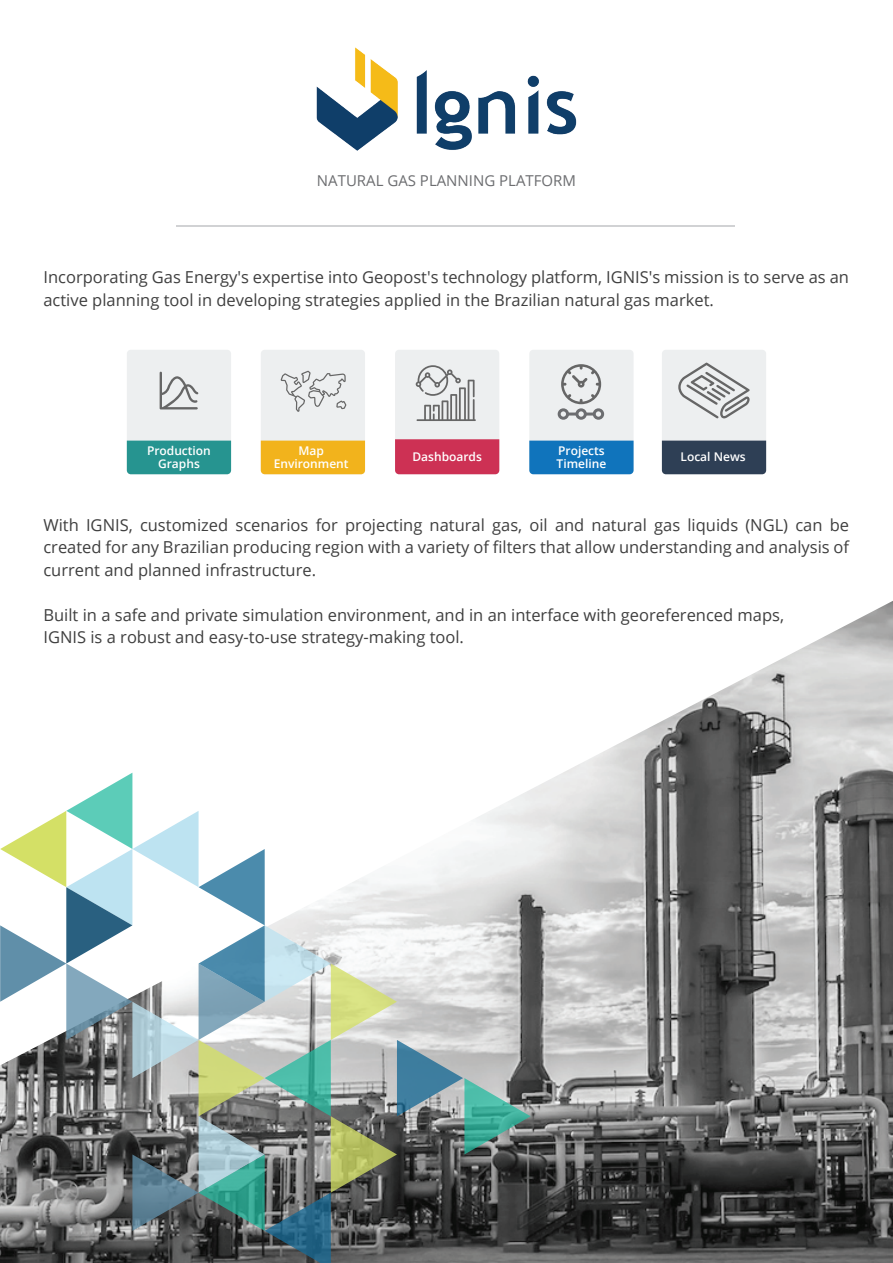
<style>
.page{position:relative;width:893px;height:1263px;background:#fff}
.page>*{position:absolute;margin:0;border:0;box-sizing:border-box;transform-origin:0 0}
.t1{font:16.5px/22.5px "Open Sans";color:#3f3f3f}
.t2{font:15px "Open Sans";color:#6c6d70}
.t3{font:600 12px/13.4px "Open Sans";color:#fff;text-align:center}
</style>
<div class="page">
<img style="left:132px;top:601px;width:761px;height:662px">
<svg style="left:0;top:773px;width:531px;height:490px"></svg>
<img style="left:316px;top:47px;width:261px;height:104px">
<svg style="left:662px;top:350px;width:104px;height:124px;background:#afb5bc"></svg>
<svg style="left:395px;top:350px;width:104px;height:124px;background:#daafba"></svg>
<svg style="left:529px;top:350px;width:105px;height:124px;background:#abc7db"></svg>
<svg style="left:127px;top:350px;width:104px;height:124px;background:#b3d2d1"></svg>
<svg style="left:261px;top:350px;width:104px;height:124px;background:#eadab2"></svg>
<hr style="left:177px;top:225px;width:558px;height:2px;background:#d1d2d4">
<p class="t2" style="left:317px;top:170px;width:261px">NATURAL GAS PLANNING PLATFORM</p>
<p class="t1" style="left:43px;top:265px;width:807px">Incorporating Gas Energy's expertise into Geopost's technology platform, IGNIS's mission is to serve as an active planning tool in developing strategies applied in the Brazilian natural gas market.</p>
<p class="t3" style="left:147px;top:443px;width:65px">Production<br>Graphs</p>
<p class="t3" style="left:412px;top:449px;width:71px">Dashboards</p>
<p class="t3" style="left:274px;top:443px;width:76px">Map<br>Environment</p>
<p class="t3" style="left:557px;top:443px;width:51px;text-align:left">Projects<br>Timeline</p>
<p class="t3" style="left:680px;top:449px;width:67px">Local News</p>
<p class="t1" style="left:43px;top:513px;width:807px;text-align:justify">With IGNIS, customized scenarios for projecting natural gas, oil and natural gas liquids (NGL) can be created for any Brazilian producing region with a variety of filters that allow understanding and analysis of current and planned infrastructure.</p>
<p class="t1" style="left:43px;top:603px;width:742px">Built in a safe and private simulation environment, and in an interface with georeferenced maps,<br>IGNIS is a robust and easy-to-use strategy-making tool.</p>
</div>
